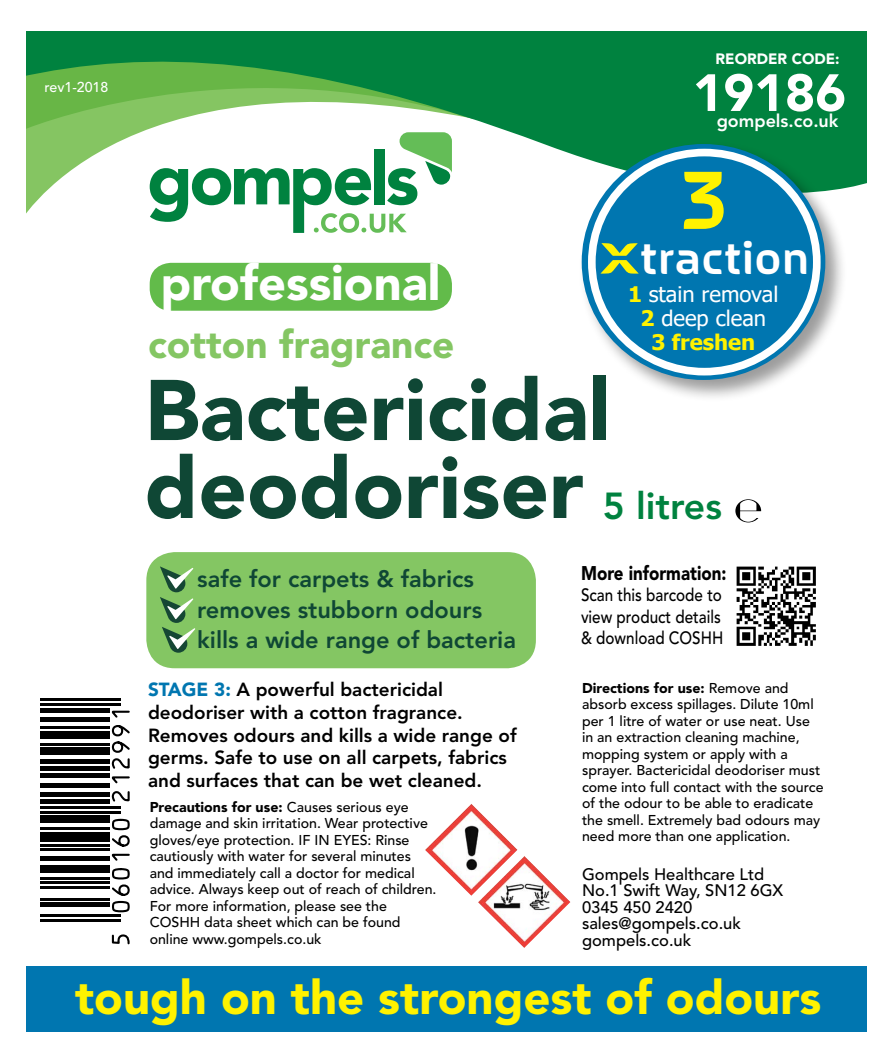
<style>
.page{position:relative;width:893px;height:1063px;background:#fff}
.page>*{position:absolute;margin:0;border:0;box-sizing:border-box;transform-origin:0 0}
.t1{font:700 92.85px "September";color:#fff200;scale:.91 1}
.t2{font:900 85.05px/78px "Avenir LT Std";color:#0f4735}
.t3{font:900 51.9px "Avenir LT Std";color:#fff}
.t4{font:900 48.75px "Avenir LT Std";color:#fff}
.t5{font:700 48.15px "September";letter-spacing:.06em;color:#fff;scale:.91 1}
.t6{font:900 47.25px "Avenir LT Std";color:#fff200}
.t7{font:900 38.85px "Avenir LT Std";color:#84c663}
.t8{font:800 37.35px "Avenir LT Std";color:#00823f}
.t9{font:800 23.55px/30.8px "Avenir LT Std";color:#0f4735}
.t10{font:21.45px/23.9px "Tahoma";color:#fff;text-align:center}
.t11{font:900 19.65px "Avenir LT Std";color:#000;scale:.86 1}
.t12{font:800 18.9px/22.6px "Avenir LT Std";color:#000}
.t13{font:800 17.85px "Avenir LT Std";color:#fff}
.t14{font:500 17.7px/21.3px "Avenir LT Std";color:#000;scale:.86 1}
.t15{font:500 16.5px/16.5px "Avenir LT Std";color:#000}
.t16{font:900 15px "Avenir LT Std";color:#fff}
.t17{font:500 14.1px/16.5px "Avenir LT Std";color:#000}
.t18{font:500 14.1px "Avenir LT Std";color:#fff}
.s1{font-size:61.8px;color:#fff200}
.s2{font-weight:700;color:#fff200}
.s3{font-weight:900;color:#0076b0}
.s4{font-weight:900}
</style>
<div class="page">
<hr style="left:40px;top:919px;width:81px;height:2px;background:#000">
<hr style="left:40px;top:914px;width:81px;height:3px;background:#000">
<hr style="left:40px;top:903px;width:69px;height:4px;background:#000">
<hr style="left:40px;top:898px;width:69px;height:2px;background:#000">
<hr style="left:40px;top:886px;width:69px;height:3px;background:#000">
<hr style="left:40px;top:882px;width:69px;height:2px;background:#000">
<hr style="left:40px;top:877px;width:69px;height:2px;background:#000">
<div style="left:40px;top:865px;width:69px;height:7px;background:#000"></div>
<hr style="left:40px;top:856px;width:69px;height:4px;background:#000">
<hr style="left:40px;top:849px;width:69px;height:2px;background:#000">
<hr style="left:40px;top:844px;width:69px;height:2px;background:#000">
<div style="left:40px;top:832px;width:69px;height:10px;background:#000"></div>
<hr style="left:40px;top:828px;width:69px;height:2px;background:#000">
<div style="left:40px;top:816px;width:69px;height:7px;background:#000"></div>
<hr style="left:40px;top:811px;width:81px;height:2px;background:#000">
<hr style="left:40px;top:806px;width:81px;height:3px;background:#000">
<div style="left:40px;top:799px;width:69px;height:5px;background:#000"></div>
<div style="left:40px;top:792px;width:69px;height:5px;background:#000"></div>
<div style="left:40px;top:783px;width:69px;height:5px;background:#000"></div>
<hr style="left:40px;top:774px;width:69px;height:4px;background:#000">
<hr style="left:40px;top:767px;width:69px;height:4px;background:#000">
<hr style="left:40px;top:760px;width:69px;height:4px;background:#000">
<div style="left:40px;top:748px;width:69px;height:7px;background:#000"></div>
<hr style="left:40px;top:743px;width:69px;height:2px;background:#000">
<div style="left:40px;top:731px;width:69px;height:7px;background:#000"></div>
<hr style="left:40px;top:727px;width:69px;height:2px;background:#000">
<div style="left:40px;top:717px;width:69px;height:5px;background:#000"></div>
<div style="left:40px;top:708px;width:69px;height:5px;background:#000"></div>
<hr style="left:40px;top:703px;width:81px;height:3px;background:#000">
<hr style="left:40px;top:699px;width:81px;height:2px;background:#000">
<svg style="left:110px;top:710px;width:20px;height:235px"></svg>
<div style="left:150px;top:263px;width:302px;height:48px;background:#62bb4a;border-radius:21px"></div>
<svg style="left:26px;top:31px;width:840px;height:183px;fill:#00823f"></svg>
<svg style="left:150px;top:132px;width:302px;height:101px"></svg>
<svg style="left:735px;top:499px;width:26px;height:23px"></svg>
<div style="left:146px;top:552px;width:390px;height:116px;background:#84c663;border-radius:28px"></div>
<svg style="left:160px;top:566px;width:35px;height:87px"></svg>
<img style="left:478px;top:856px;width:92px;height:92px">
<img style="left:425px;top:804px;width:93px;height:92px">
<img style="left:736px;top:566px;width:80px;height:80px">
<div style="left:26px;top:967px;width:840px;height:65px;background:#0076b0"></div>
<div style="left:578px;top:140px;width:270px;height:262px;background:#000;opacity:.39"></div>
<svg style="left:582px;top:144px;width:243px;height:236px;fill:#0076b0"></svg>
<div style="left:592px;top:153px;width:225px;height:219px;background:#0076b0;border-radius:50%"></div>
<div style="left:588px;top:149px;width:233px;height:226px;border:8px solid #fff;border-radius:50%"></div>
<p class="t18" style="left:45px;top:79px;width:65px">rev1-2018</p>
<p class="t16" style="left:716px;top:50px;width:125px">REORDER CODE:</p>
<h3 class="t3" style="left:693px;top:62px;width:155px">19186</h3>
<p class="t13" style="left:717px;top:111px;width:123px">gompels.co.uk</p>
<h3 class="t4" style="left:161px;top:253px;width:281px">professional</h3>
<h3 class="t7" style="left:148px;top:321px;width:308px">cotton fragrance</h3>
<h1 class="t1" style="left:681px;top:140px;width:51px">3</h1>
<h3 class="t5" style="left:602px;top:227px;width:228px"><span class="s1">x</span>traction</h3>
<h3 class="t10" style="left:628px;top:283px;width:152px"><span class="s2">1</span> stain removal<br><span class="s2">2</span> deep clean<br><span class="s2">3 freshen</span></h3>
<h2 class="t2" style="left:145px;top:371px;width:468px">Bactericidal deodoriser</h2>
<h3 class="t8" style="left:603px;top:484px;width:121px">5 litres</h3>
<h3 class="t9" style="left:197px;top:563px;width:320px">safe for carpets &amp; fabrics removes stubborn odours kills a wide range of bacteria</h3>
<h3 class="t12" style="left:148px;top:679px;width:370px"><span class="s3">STAGE 3:</span> A powerful bactericidal deodoriser with a cotton fragrance.<br>Removes odours and kills a wide range of germs. Safe to use on all carpets, fabrics and surfaces that can be wet cleaned.</h3>
<p class="t17" style="left:150px;top:799px;width:288px"><span class="s4">Precautions for use:</span> Causes serious eye damage and skin irritation. Wear protective gloves/eye protection. IF IN EYES: Rinse cautiously with water for several minutes and immediately call a doctor for medical advice. Always keep out of reach of children.<br>For more information, please see the COSHH data sheet which can be found online www.gompels.co.uk</p>
<h3 class="t11" style="left:581px;top:561px;width:171px">More information:</h3>
<p class="t14" style="left:581px;top:585px;width:167px">Scan this barcode to view product details &amp; download COSHH</p>
<p class="t17" style="left:582px;top:680px;width:243px"><span class="s4">Directions for use:</span> Remove and absorb excess spillages. Dilute 10ml per 1 litre of water or use neat. Use in an extraction cleaning machine, mopping system or apply with a sprayer. Bactericidal deodoriser must come into full contact with the source of the odour to be able to eradicate the smell. Extremely bad odours may need more than one application.</p>
<p class="t15" style="left:582px;top:866px;width:203px">Gompels Healthcare Ltd<br>No.1 Swift Way, SN12 6GX<br>0345 450 2420 sales@gompels.co.uk gompels.co.uk</p>
<h3 class="t6" style="left:75px;top:969px;width:748px">tough on the strongest of odours</h3>
</div>
